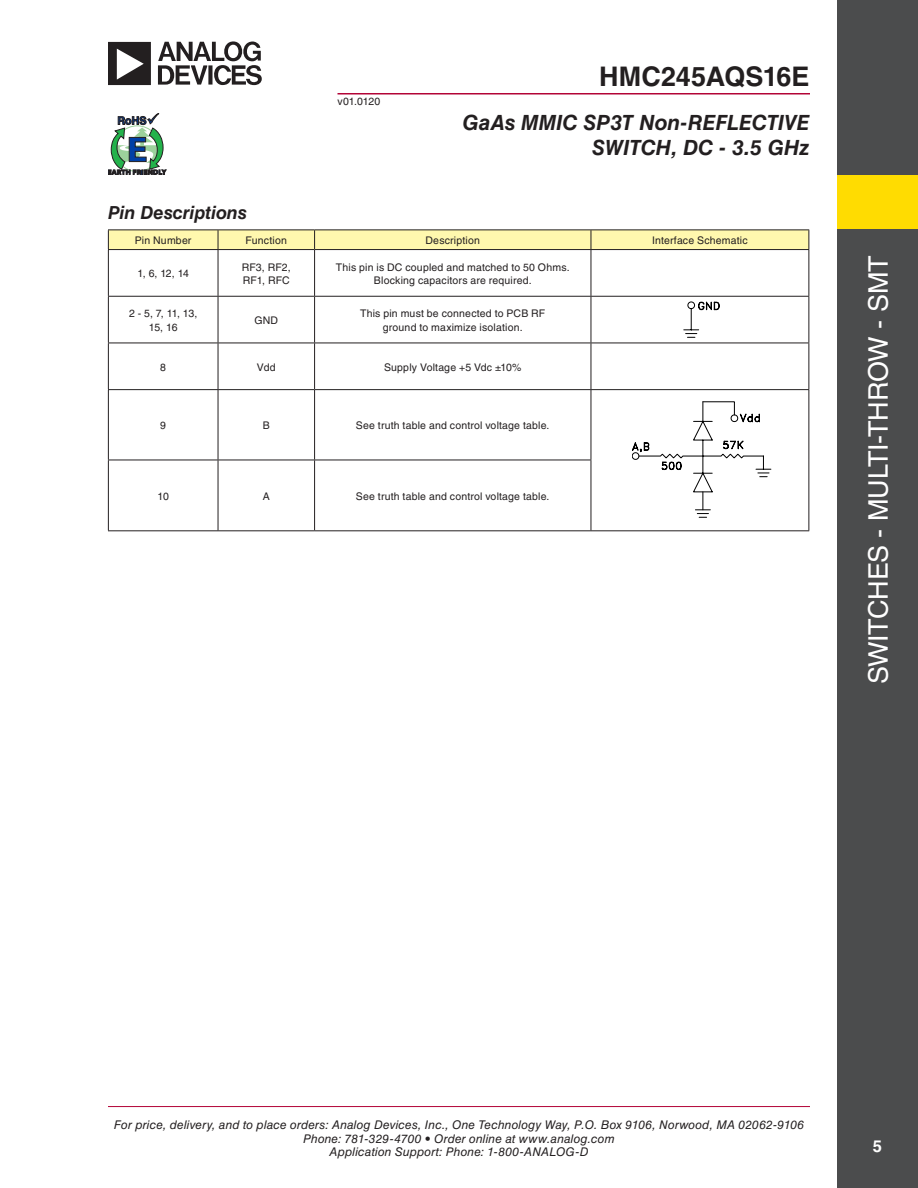
<style>
.page{position:relative;width:918px;height:1188px;background:#fff}
.page>*{position:absolute;margin:0;border:0;box-sizing:border-box;transform-origin:0 0}
.t1{font:27px "Helvetica LT Std";letter-spacing:-.01em;color:#fff}
.t2{font:700 27px "Helvetica LT Std";color:#231f20}
.t3{font:italic 700 21px/25.2px "Helvetica LT Std";color:#231f20;text-align:right}
.t4{font:italic 700 18px "Helvetica LT Std";letter-spacing:-.005em;color:#231f20}
.t5{font:700 16.5px "Helvetica LT Std";color:#fff}
.t6{font:italic 12px/13.5px "Helvetica LT Std";letter-spacing:.01em;color:#231f20;text-align:center}
.t7{font:10.5px/13.5px "Helvetica LT Std";letter-spacing:.015em;color:#231f20;text-align:center}
</style>
<div class="page">
<hr style="left:108px;top:1106px;width:702px;height:1px;background:#b30437">
<hr style="left:338px;top:93px;width:472px;height:1px;background:#b30437">
<svg style="left:108px;top:113px;width:58px;height:62px"></svg>
<div style="left:837px;top:0;width:81px;height:1188px;background:#4b4c4d"></div>
<div style="left:837px;top:175px;width:81px;height:54px;background:#ffdc01"></div>
<svg style="left:108px;top:41px;width:154px;height:44px"></svg>
<div style="left:108px;top:230px;width:701px;height:19px;background:#fff8ae"></div>
<hr style="left:108px;top:249px;width:110px;height:1px;background:#231f20">
<hr style="left:108px;top:250px;width:1px;height:46px;background:#231f20">
<hr style="left:218px;top:249px;width:97px;height:1px;background:#231f20">
<hr style="left:218px;top:250px;width:1px;height:46px;background:#231f20">
<hr style="left:315px;top:249px;width:276px;height:1px;background:#231f20">
<hr style="left:314px;top:250px;width:1px;height:46px;background:#231f20">
<hr style="left:591px;top:249px;width:218px;height:1px;background:#231f20">
<hr style="left:591px;top:250px;width:1px;height:46px;background:#231f20">
<hr style="left:808px;top:250px;width:1px;height:46px;background:#231f20">
<hr style="left:108px;top:296px;width:110px;height:1px;background:#231f20">
<hr style="left:108px;top:297px;width:1px;height:46px;background:#231f20">
<hr style="left:218px;top:296px;width:97px;height:1px;background:#231f20">
<hr style="left:218px;top:297px;width:1px;height:46px;background:#231f20">
<hr style="left:315px;top:296px;width:276px;height:1px;background:#231f20">
<hr style="left:314px;top:297px;width:1px;height:46px;background:#231f20">
<hr style="left:591px;top:296px;width:218px;height:1px;background:#231f20">
<hr style="left:591px;top:297px;width:1px;height:46px;background:#231f20">
<hr style="left:808px;top:297px;width:1px;height:46px;background:#231f20">
<hr style="left:108px;top:343px;width:110px;height:1px;background:#231f20">
<hr style="left:108px;top:343px;width:1px;height:46px;background:#231f20">
<hr style="left:218px;top:343px;width:97px;height:1px;background:#231f20">
<hr style="left:218px;top:343px;width:1px;height:46px;background:#231f20">
<hr style="left:315px;top:343px;width:276px;height:1px;background:#231f20">
<hr style="left:314px;top:343px;width:1px;height:46px;background:#231f20">
<hr style="left:591px;top:343px;width:218px;height:1px;background:#231f20">
<hr style="left:591px;top:343px;width:1px;height:46px;background:#231f20">
<hr style="left:808px;top:343px;width:1px;height:46px;background:#231f20">
<hr style="left:108px;top:389px;width:110px;height:1px;background:#231f20">
<hr style="left:108px;top:390px;width:1px;height:70px;background:#231f20">
<hr style="left:218px;top:389px;width:97px;height:1px;background:#231f20">
<hr style="left:218px;top:390px;width:1px;height:70px;background:#231f20">
<hr style="left:315px;top:389px;width:276px;height:1px;background:#231f20">
<hr style="left:314px;top:390px;width:1px;height:70px;background:#231f20">
<hr style="left:591px;top:389px;width:218px;height:1px;background:#231f20">
<hr style="left:591px;top:390px;width:1px;height:70px;background:#231f20">
<hr style="left:808px;top:390px;width:1px;height:70px;background:#231f20">
<hr style="left:108px;top:460px;width:110px;height:1px;background:#231f20">
<hr style="left:108px;top:460px;width:1px;height:70px;background:#231f20">
<hr style="left:218px;top:460px;width:97px;height:1px;background:#231f20">
<hr style="left:218px;top:460px;width:1px;height:70px;background:#231f20">
<hr style="left:315px;top:460px;width:276px;height:1px;background:#231f20">
<hr style="left:314px;top:460px;width:1px;height:70px;background:#231f20">
<hr style="left:591px;top:460px;width:1px;height:70px;background:#231f20">
<hr style="left:808px;top:460px;width:1px;height:70px;background:#231f20">
<hr style="left:591px;top:530px;width:218px;height:1px;background:#231f20">
<hr style="left:108px;top:530px;width:110px;height:1px;background:#231f20">
<hr style="left:218px;top:530px;width:97px;height:1px;background:#231f20">
<hr style="left:315px;top:530px;width:276px;height:1px;background:#231f20">
<svg style="left:632px;top:402px;width:139px;height:115px"></svg>
<svg style="left:684px;top:302px;width:35px;height:36px"></svg>
<p class="t7" style="left:338px;top:94px;width:44px">v01.0120</p>
<h1 class="t2" style="left:599px;top:60px;width:212px">HMC245AQS16E</h1>
<h2 class="t3" style="left:463px;top:109px;width:349px">GaAs MMIC SP3T Non-REFLECTIVE<br>SWITCH, DC - 3.5 GHz</h2>
<p class="t4" style="left:108px;top:201px;width:140px">Pin Descriptions</p>
<p class="t7" style="left:135px;top:234px;width:58px">Pin Number</p>
<p class="t7" style="left:246px;top:234px;width:43px">Function</p>
<p class="t7" style="left:426px;top:234px;width:56px">Description</p>
<p class="t7" style="left:652px;top:234px;width:97px">Interface Schematic</p>
<p class="t7" style="left:137px;top:267px;width:53px">1, 6, 12, 14</p>
<p class="t7" style="left:336px;top:260px;width:235px">This pin is DC coupled and matched to 50 Ohms.</p>
<p class="t7" style="left:374px;top:274px;width:159px">Blocking capacitors are required.</p>
<p class="t7" style="left:242px;top:260px;width:51px">RF3, RF2,</p>
<p class="t7" style="left:243px;top:274px;width:48px">RF1, RFC</p>
<p class="t7" style="left:129px;top:307px;width:70px">2 - 5, 7, 11, 13,<br>15, 16</p>
<p class="t7" style="left:254px;top:314px;width:25px">GND</p>
<p class="t7" style="left:360px;top:307px;width:187px">This pin must be connected to PCB RF</p>
<p class="t7" style="left:383px;top:320px;width:141px">ground to maximize isolation.</p>
<p class="t7" style="left:160px;top:360px;width:7px">8</p>
<p class="t7" style="left:257px;top:360px;width:20px">Vdd</p>
<p class="t7" style="left:384px;top:360px;width:139px">Supply Voltage +5 Vdc ±10%</p>
<p class="t7" style="left:160px;top:419px;width:7px">9</p>
<p class="t7" style="left:263px;top:419px;width:9px">B</p>
<p class="t7" style="left:356px;top:419px;width:195px">See truth table and control voltage table.</p>
<p class="t7" style="left:158px;top:489px;width:13px">10</p>
<p class="t7" style="left:263px;top:489px;width:9px">A</p>
<p class="t7" style="left:356px;top:489px;width:195px">See truth table and control voltage table.</p>
<h1 class="t1" style="left:863px;top:684px;width:430px;rotate:-90deg">SWITCHES - MULTI-THROW - SMT</h1>
<p class="t6" style="left:114px;top:1118px;width:692px">For price, delivery, and to place orders: Analog Devices, Inc., One Technology Way, P.O. Box 9106, Norwood, MA 02062-9106<br>Phone: 781-329-4700 • Order online at www.analog.com<br>Application Support: Phone: 1-800-ANALOG-D</p>
<h3 class="t5" style="left:873px;top:1136px;width:11px">5</h3>
</div>
